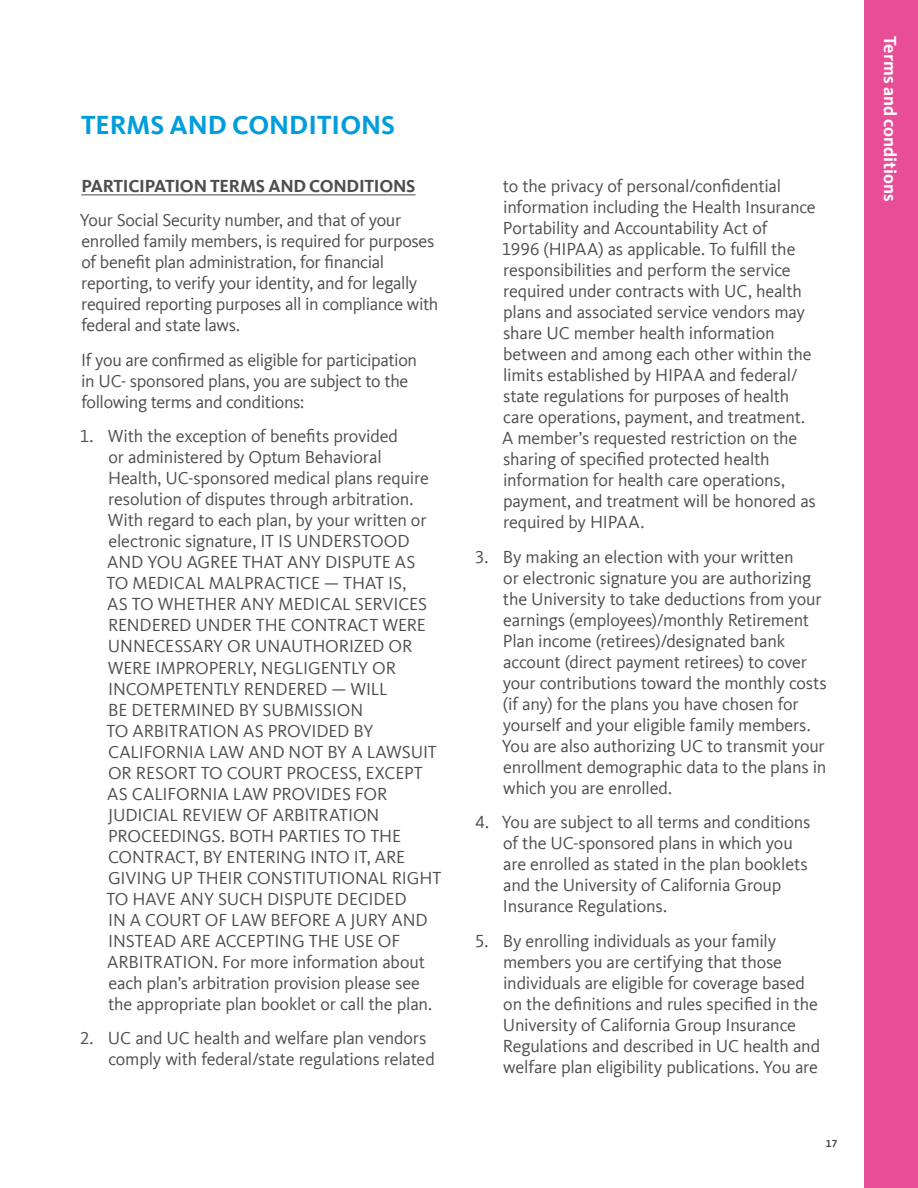
<style>
.page{position:relative;width:918px;height:1188px;background:#fff}
.page>*{position:absolute;margin:0;border:0;box-sizing:border-box;transform-origin:0 0}
.t1{font:700 27px "Kievit Offc Pro";color:#009ddc}
.t2{font:18px/21px "Kievit Offc Pro";letter-spacing:-.01em;color:#4d4d4f}
.t3{font:700 18px "Kievit Offc Pro";letter-spacing:-.015em;color:#4d4d4f}
.t4{font:700 18px "Kievit Offc Pro";color:#fff}
.t5{font:700 10.5px "Kievit Offc Pro";color:#4d4d4f}
</style>
<div class="page">
<div style="left:864px;top:0;width:54px;height:1188px;background:#e74e97"></div>
<hr style="left:81px;top:195px;width:335px;height:1px;background:#4d4d4f">
<h1 class="t1" style="left:81px;top:109px;width:316px">TERMS AND CONDITIONS</h1>
<p class="t3" style="left:81px;top:175px;width:336px">PARTICIPATION TERMS AND CONDITIONS</p>
<p class="t2" style="left:80px;top:210px;width:360px">Your Social Security number, and that of your enrolled family members, is required for purposes of benefit plan administration, for financial reporting, to verify your identity, and for legally required reporting purposes all in compliance with federal and state laws.</p>
<p class="t2" style="left:81px;top:349px;width:337px">If you are confirmed as eligible for participation in UC- sponsored plans, you are subject to the following terms and conditions:</p>
<p class="t2" style="left:107px;top:426px;width:336px;text-indent:-27px">1. With the exception of benefits provided<br>or administered by Optum Behavioral<br>Health, UC-sponsored medical plans require resolution of disputes through arbitration.<br>With regard to each plan, by your written or electronic signature, IT IS UNDERSTOOD AND YOU AGREE THAT ANY DISPUTE AS<br>TO MEDICAL MALPRACTICE — THAT IS,<br>AS TO WHETHER ANY MEDICAL SERVICES RENDERED UNDER THE CONTRACT WERE UNNECESSARY OR UNAUTHORIZED OR WERE IMPROPERLY, NEGLIGENTLY OR INCOMPETENTLY RENDERED — WILL<br>BE DETERMINED BY SUBMISSION<br>TO ARBITRATION AS PROVIDED BY CALIFORNIA LAW AND NOT BY A LAWSUIT OR RESORT TO COURT PROCESS, EXCEPT AS CALIFORNIA LAW PROVIDES FOR JUDICIAL REVIEW OF ARBITRATION PROCEEDINGS. BOTH PARTIES TO THE CONTRACT, BY ENTERING INTO IT, ARE GIVING UP THEIR CONSTITUTIONAL RIGHT TO HAVE ANY SUCH DISPUTE DECIDED<br>IN A COURT OF LAW BEFORE A JURY AND INSTEAD ARE ACCEPTING THE USE OF ARBITRATION. For more information about each plan’s arbitration provision please see the appropriate plan booklet or call the plan.</p>
<p class="t2" style="left:108px;top:1027px;width:328px;text-indent:-28px">2. UC and UC health and welfare plan vendors comply with federal/state regulations related</p>
<p class="t2" style="left:502px;top:175px;width:316px">to the privacy of personal/confidential information including the Health Insurance Portability and Accountability Act of<br>1996 (HIPAA) as applicable. To fulfill the responsibilities and perform the service required under contracts with UC, health plans and associated service vendors may share UC member health information between and among each other within the limits established by HIPAA and federal/ state regulations for purposes of health care operations, payment, and treatment.<br>A member’s requested restriction on the sharing of specified protected health information for health care operations, payment, and treatment will be honored as required by HIPAA.</p>
<p class="t2" style="left:502px;top:546px;width:327px;text-indent:-27px">3. By making an election with your written<br>or electronic signature you are authorizing the University to take deductions from your earnings (employees)/monthly Retirement Plan income (retirees)/designated bank account (direct payment retirees) to cover your contributions toward the monthly costs (if any) for the plans you have chosen for yourself and your eligible family members.<br>You are also authorizing UC to transmit your enrollment demographic data to the plans in which you are enrolled.</p>
<p class="t2" style="left:503px;top:812px;width:309px;text-indent:-28px">4. You are subject to all terms and conditions of the UC-sponsored plans in which you are enrolled as stated in the plan booklets and the University of California Group Insurance Regulations.</p>
<p class="t2" style="left:503px;top:930px;width:319px;text-indent:-27px">5. By enrolling individuals as your family members you are certifying that those individuals are eligible for coverage based on the definitions and rules specified in the University of California Group Insurance Regulations and described in UC health and welfare plan eligibility publications. You are</p>
<p class="t5" style="left:826px;top:1138px;width:13px">17</p>
<p class="t4" style="left:901px;top:36px;width:167px;rotate:90deg">Terms and conditions</p>
</div>
